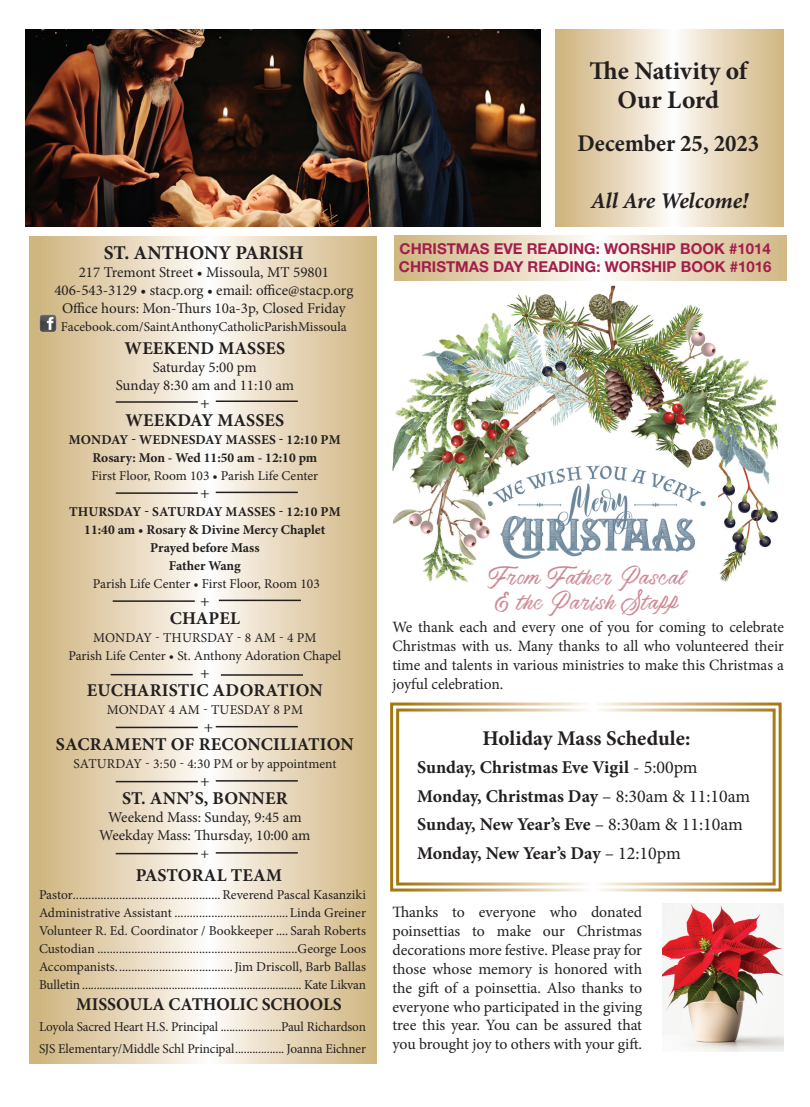
<style>
.page{position:relative;width:810px;height:1107px;background:#fff}
.page>*{position:absolute;margin:0;border:0;box-sizing:border-box;transform-origin:0 0}
.t1{font:700 25.5px/28.5px "Minion Pro";letter-spacing:-.005em;color:#231f20;text-align:center}
.t2{font:700 24px "Minion Pro";color:#231f20;scale:.95 1}
.t3{font:italic 700 22.5px "Minion Pro";letter-spacing:-.005em;color:#231f20}
.t4{font:21px/25.2px "America";letter-spacing:.05em;color:#cd8792;text-align:center}
.t5{font:700 21px "Minion Pro";color:#231f20}
.t6{font:700 19.5px "Minion Pro";color:#231f20}
.t7{font:700 18px/28.5px "Minion Pro";color:#231f20}
.t8{font:16.5px "Minion Pro";color:#231f20}
.t9{font:15.75px/18.9px "Minion Pro";color:#231f20;text-align:justify}
.t10{font:15px/18px "Minion Pro";color:#231f20;text-align:center}
.t11{font:700 15px/18px "Helvetica Neue LT Std";color:#a21e4b}
.t12{font:13.5px/18px "Minion Pro";color:#231f20;text-align:justify}
.t13{font:700 13.5px/18px "Minion Pro";color:#231f20;text-align:center}
.s1{font-weight:400}
</style>
<div class="page">
<img style="left:25px;top:30px;width:516px;height:197px">
<svg style="left:555px;top:29px;width:229px;height:198px;background:#e6d6b9"></svg>
<svg style="left:29px;top:236px;width:347px;height:827px;background:#e5d6b9"></svg>
<hr style="left:116px;top:401px;width:82px;height:2px;background:#231f20">
<hr style="left:216px;top:401px;width:82px;height:1px;background:#231f20">
<hr style="left:113px;top:600px;width:82px;height:2px;background:#231f20">
<hr style="left:219px;top:600px;width:82px;height:1px;background:#231f20">
<hr style="left:116px;top:727px;width:82px;height:1px;background:#231f20">
<hr style="left:216px;top:726px;width:82px;height:1px;background:#231f20">
<hr style="left:116px;top:781px;width:82px;height:1px;background:#231f20">
<hr style="left:216px;top:780px;width:82px;height:2px;background:#231f20">
<hr style="left:111px;top:674px;width:82px;height:1px;background:#231f20">
<hr style="left:221px;top:674px;width:82px;height:2px;background:#231f20">
<img style="left:39px;top:314px;width:17px;height:17px">
<hr style="left:116px;top:853px;width:82px;height:1px;background:#231f20">
<hr style="left:216px;top:852px;width:82px;height:2px;background:#231f20">
<hr style="left:116px;top:492px;width:82px;height:2px;background:#231f20">
<hr style="left:216px;top:492px;width:82px;height:1px;background:#231f20">
<svg style="left:395px;top:235px;width:391px;height:45px;background:#e6d8bc"></svg>
<img style="left:392px;top:286px;width:387px;height:296px">
<img style="left:484px;top:450px;width:244px;height:109px">
<svg style="left:390px;top:702px;width:392px;height:190px"></svg>
<div style="left:396px;top:709px;width:380px;height:177px;border:3px solid #fff"></div>
<img style="left:662px;top:903px;width:122px;height:149px">
<h3 class="t6" style="left:104px;top:239px;width:201px">ST. ANTHONY PARISH</h3>
<p class="t10" style="left:54px;top:263px;width:301px">217 Tremont Street • Missoula, MT 59801<br>406-543-3129 • stacp.org • email: office@stacp.org<br>Office hours: Mon-Thurs 10a-3p, Closed Friday</p>
<p class="t12" style="left:61px;top:317px;width:287px">Facebook.com/SaintAnthonyCatholicParishMissoula</p>
<h3 class="t7" style="left:125px;top:333px;width:162px">WEEKEND MASSES</h3>
<p class="t10" style="left:116px;top:358px;width:180px">Saturday 5:00 pm<br>Sunday 8:30 am and 11:10 am</p>
<p class="t8" style="left:200px;top:391px;width:11px">+</p>
<h3 class="t7" style="left:125px;top:405px;width:160px">WEEKDAY MASSES</h3>
<p class="t13" style="left:69px;top:430px;width:273px">MONDAY - WEDNESDAY MASSES - 12:10 PM<br>Rosary: Mon - Wed 11:50 am - 12:10 pm</p>
<p class="t12" style="left:91px;top:466px;width:228px">First Floor, Room 103 • Parish Life Center</p>
<p class="t8" style="left:200px;top:481px;width:11px">+</p>
<p class="t13" style="left:69px;top:502px;width:273px">THURSDAY - SATURDAY MASSES - 12:10 PM<br>11:40 am • Rosary &amp; Divine Mercy Chaplet<br>Prayed before Mass<br>Father Wang</p>
<p class="t12" style="left:93px;top:574px;width:228px">Parish Life Center • First Floor, Room 103</p>
<p class="t8" style="left:200px;top:589px;width:11px">+</p>
<h3 class="t7" style="left:170px;top:603px;width:72px">CHAPEL</h3>
<p class="t12" style="left:68px;top:628px;width:274px;text-align:center">MONDAY - THURSDAY - 8 AM - 4 PM<br>Parish Life Center • St. Anthony Adoration Chapel</p>
<p class="t8" style="left:200px;top:661px;width:11px">+</p>
<h3 class="t7" style="left:87px;top:675px;width:237px">EUCHARISTIC ADORATION</h3>
<p class="t12" style="left:107px;top:700px;width:198px">MONDAY 4 AM - TUESDAY 8 PM</p>
<p class="t8" style="left:204px;top:715px;width:11px">+</p>
<h3 class="t7" style="left:56px;top:729px;width:299px">SACRAMENT OF RECONCILIATION</h3>
<p class="t12" style="left:73px;top:754px;width:265px">SATURDAY - 3:50 - 4:30 PM or by appointment</p>
<p class="t8" style="left:200px;top:769px;width:11px">+</p>
<h3 class="t7" style="left:122px;top:783px;width:167px">ST. ANN’S, BONNER</h3>
<p class="t10" style="left:99px;top:808px;width:213px">Weekend Mass: Sunday, 9:45 am<br>Weekday Mass: Thursday, 10:00 am +</p>
<h3 class="t7" style="left:136px;top:860px;width:148px">PASTORAL TEAM</h3>
<p class="t12" style="left:39px;top:885px;width:329px">Pastor................................................Reverend Pascal Kasanziki Administrative Assistant .....................................Linda Greiner Volunteer R. Ed. Coordinator / Bookkeeper .... Sarah Roberts Custodian .................................................................George Loos Accompanists......................................Jim Driscoll, Barb Ballas Bulletin ............................................................................ Kate Likvan</p>
<h3 class="t7" style="left:76px;top:989px;width:267px">MISSOULA CATHOLIC SCHOOLS</h3>
<p class="t12" style="left:39px;top:1015px;width:329px;line-height:22.5px">Loyola Sacred Heart H.S. Principal .....................Paul Richardson<br>SJS Elementary/Middle Schl Principal................. Joanna Eichner</p>
<h1 class="t1" style="left:590px;top:57px;width:159px">The Nativity of<br>Our Lord</h1>
<h2 class="t2" style="left:577px;top:127px;width:193px">December 25, 2023</h2>
<h3 class="t3" style="left:591px;top:184px;width:159px">All Are Welcome!</h3>
<p class="t11" style="left:399px;top:239px;width:374px">CHRISTMAS EVE READING: WORSHIP BOOK #1014<br>CHRISTMAS DAY READING: WORSHIP BOOK #1016</p>
<h3 class="t4" style="left:487px;top:564px;width:198px">From Father Pascal &amp; the Parish Staff</h3>
<p class="t9" style="left:392px;top:618px;width:393px">We thank each and every one of you for coming to celebrate Christmas with us. Many thanks to all who volunteered their time and talents in various ministries to make this Christmas a joyful celebration.</p>
<h3 class="t5" style="left:483px;top:723px;width:209px">Holiday Mass Schedule:</h3>
<h3 class="t7" style="left:417px;top:753px;width:335px">Sunday, Christmas Eve Vigil <span class="s1">- 5:00pm </span>Monday, Christmas Day <span class="s1">– 8:30am &amp; 11:10am </span>Sunday, New Year’s Eve <span class="s1">– 8:30am &amp; 11:10am </span>Monday, New Year’s Day <span class="s1">– 12:10pm</span></h3>
<p class="t9" style="left:392px;top:903px;width:251px">Thanks to everyone who donated poinsettias to make our Christmas decorations more festive. Please pray for those whose memory is honored with the gift of a poinsettia. Also thanks to everyone who participated in the giving tree this year. You can be assured that you brought joy to others with your gift.</p>
</div>
